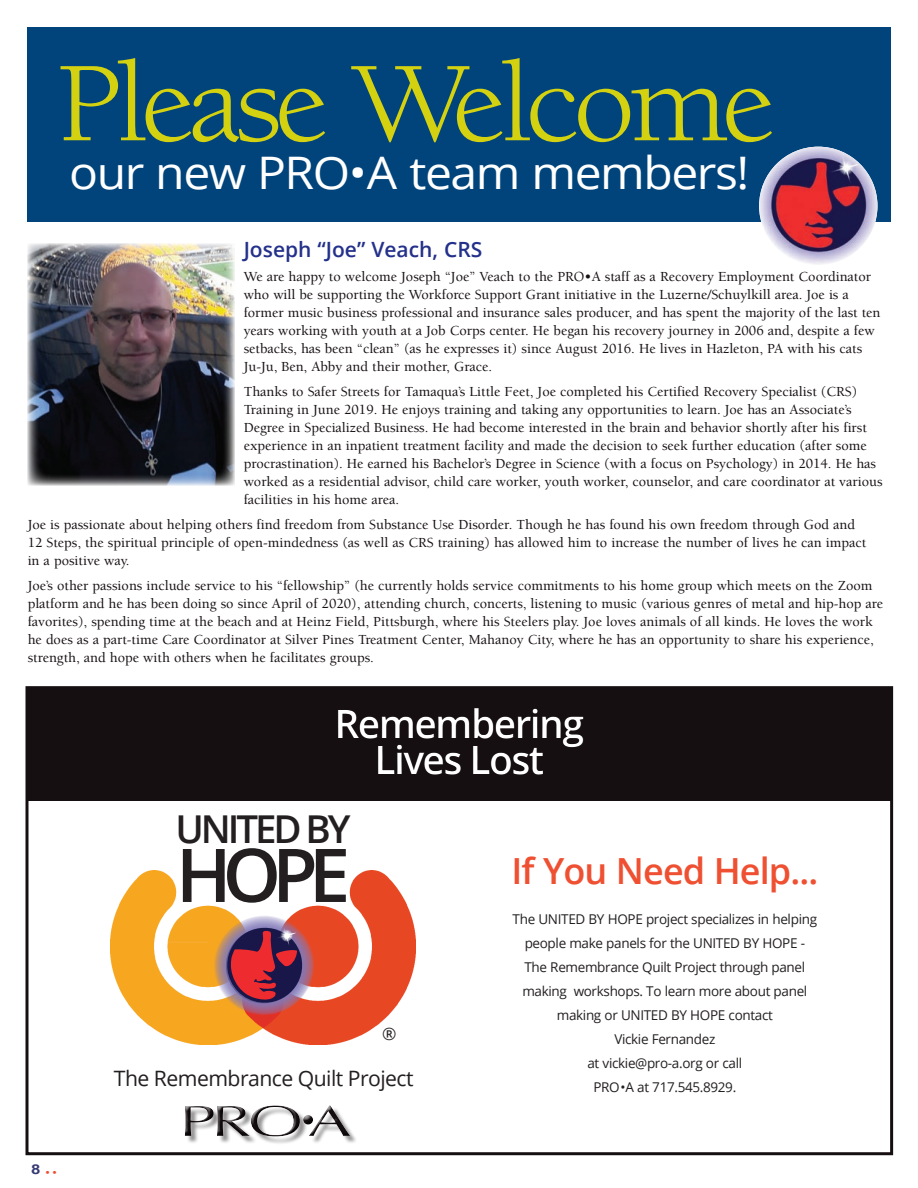
<style>
.page{position:relative;width:918px;height:1188px;background:#fff}
.page>*{position:absolute;margin:0;border:0;box-sizing:border-box;transform-origin:0 0}
.t1{font:116.7px "Berkeley";letter-spacing:-.05em;color:#d4d110;scale:1.07 1}
.t2{font:600 74.1px "Open Sans";color:#231f20}
.t3{font:44.85px "Open Sans";letter-spacing:-.03em;color:#fff;scale:1.07 1}
.t4{font:43.65px "Optima";color:#160f11;scale:1.5 1}
.t5{font:600 39px/36px "Open Sans";letter-spacing:-.04em;color:#fff;text-align:center}
.t6{font:600 38.4px "Open Sans";letter-spacing:-.08em;color:#231f20}
.t7{font:600 36px "Open Sans";letter-spacing:-.025em;color:#ef5032}
.t8{font:21.15px "Open Sans";letter-spacing:-.025em;color:#231f20}
.t9{font:600 21px "Open Sans";color:#24318b}
.t10{font:17.25px "Open Sans";color:#231f20}
.t11{font:500 14.25px/18px "Berkeley";color:#160f11}
.t12{font:13.5px/24px "Open Sans";letter-spacing:-.025em;color:#231f20;text-align:center}
.t13{font:700 10.5px "Arial";color:#ef5032}
</style>
<div class="page">
<img style="left:28px;top:243px;width:206px;height:242px">
<div style="left:27px;top:27px;width:864px;height:194px;background:#00447b"></div>
<img style="left:759px;top:147px;width:119px;height:118px;border-radius:59px">
<div style="left:27px;top:688px;width:865px;height:113px;background:#160f11"></div>
<div style="left:327px;top:697px;width:265px;height:84px;background:#fff;opacity:.75"></div>
<div style="left:186px;top:1106px;width:172px;height:39px;background:#231f20;opacity:.49"></div>
<div style="left:181px;top:1106px;width:174px;height:35px;background:#231f20;opacity:.75"></div>
<img style="left:111px;top:871px;width:305px;height:173px">
<svg style="left:214px;top:916px;width:99px;height:99px"></svg>
<svg style="left:215px;top:916px;width:99px;height:98px;background:#dc8962"></svg>
<svg style="left:223px;top:922px;width:84px;height:84px;background:#91465c"></svg>
<div style="left:26px;top:686px;width:867px;height:469px;border:3px solid #160f11"></div>
<h1 class="t1" style="left:57px;top:42px;width:673px">Please Welcome</h1>
<h3 class="t3" style="left:69px;top:142px;width:637px">our new PRO•A team members!</h3>
<h3 class="t9" style="left:244px;top:235px;width:240px">Joseph “Joe” Veach, CRS</h3>
<p class="t11" style="left:244px;top:268px;width:638px">We are happy to welcome Joseph “Joe” Veach to the PRO•A staff as a Recovery Employment Coordinator who will be supporting the Workforce Support Grant initiative in the Luzerne/Schuylkill area. Joe is a former music business professional and insurance sales producer, and has spent the majority of the last ten years working with youth at a Job Corps center. He began his recovery journey in 2006 and, despite a few setbacks, has been “clean” (as he expresses it) since August 2016. He lives in Hazleton, PA with his cats Ju-Ju, Ben, Abby and their mother, Grace.</p>
<p class="t11" style="left:244px;top:383px;width:640px">Thanks to Safer Streets for Tamaqua’s Little Feet, Joe completed his Certified Recovery Specialist (CRS)<br>Training in June 2019. He enjoys training and taking any opportunities to learn. Joe has an Associate’s Degree in Specialized Business. He had become interested in the brain and behavior shortly after his first experience in an inpatient treatment facility and made the decision to seek further education (after some procrastination). He earned his Bachelor’s Degree in Science (with a focus on Psychology) in 2014. He has worked as a residential advisor, child care worker, youth worker, counselor, and care coordinator at various facilities in his home area.</p>
<p class="t11" style="left:28px;top:516px;width:840px">Joe is passionate about helping others find freedom from Substance Use Disorder. Though he has found his own freedom through God and<br>12 Steps, the spiritual principle of open-mindedness (as well as CRS training) has allowed him to increase the number of lives he can impact in a positive way.</p>
<p class="t11" style="left:28px;top:576px;width:857px">Joe’s other passions include service to his “fellowship” (he currently holds service commitments to his home group which meets on the Zoom platform and he has been doing so since April of 2020), attending church, concerts, listening to music (various genres of metal and hip-hop are favorites), spending time at the beach and at Heinz Field, Pittsburgh, where his Steelers play. Joe loves animals of all kinds. He loves the work he does as a part-time Care Coordinator at Silver Pines Treatment Center, Mahanoy City, where he has an opportunity to share his experience, strength, and hope with others when he facilitates groups.</p>
<h3 class="t5" style="left:334px;top:705px;width:251px">Remembering<br>Lives Lost</h3>
<p class="t13" style="left:31px;top:1166px;width:27px"><sup>8</sup> • •</p>
<h3 class="t6" style="left:176px;top:803px;width:177px">UNITED BY</h3>
<h2 class="t2" style="left:176px;top:824px;width:176px">HOPE</h2>
<p class="t10" style="left:382px;top:1022px;width:16px">®</p>
<h3 class="t8" style="left:114px;top:1064px;width:301px">The Remembrance Quilt Project</h3>
<h3 class="t4" style="left:179px;top:1096px;width:50px">PR</h3>
<h3 class="t4" style="left:308px;top:1096px;width:31px">A</h3>
<h3 class="t7" style="left:511px;top:846px;width:308px">If You Need Help...</h3>
<p class="t12" style="left:513px;top:907px;width:306px">The UNITED BY HOPE project specializes in helping people make panels for the UNITED BY HOPE - The Remembrance Quilt Project through panel making workshops. To learn more about panel making or UNITED BY HOPE contact<br>Vickie Fernandez<br>at vickie@pro-a.org or call<br>PRO •A at 717.545.8929.</p>
</div>
